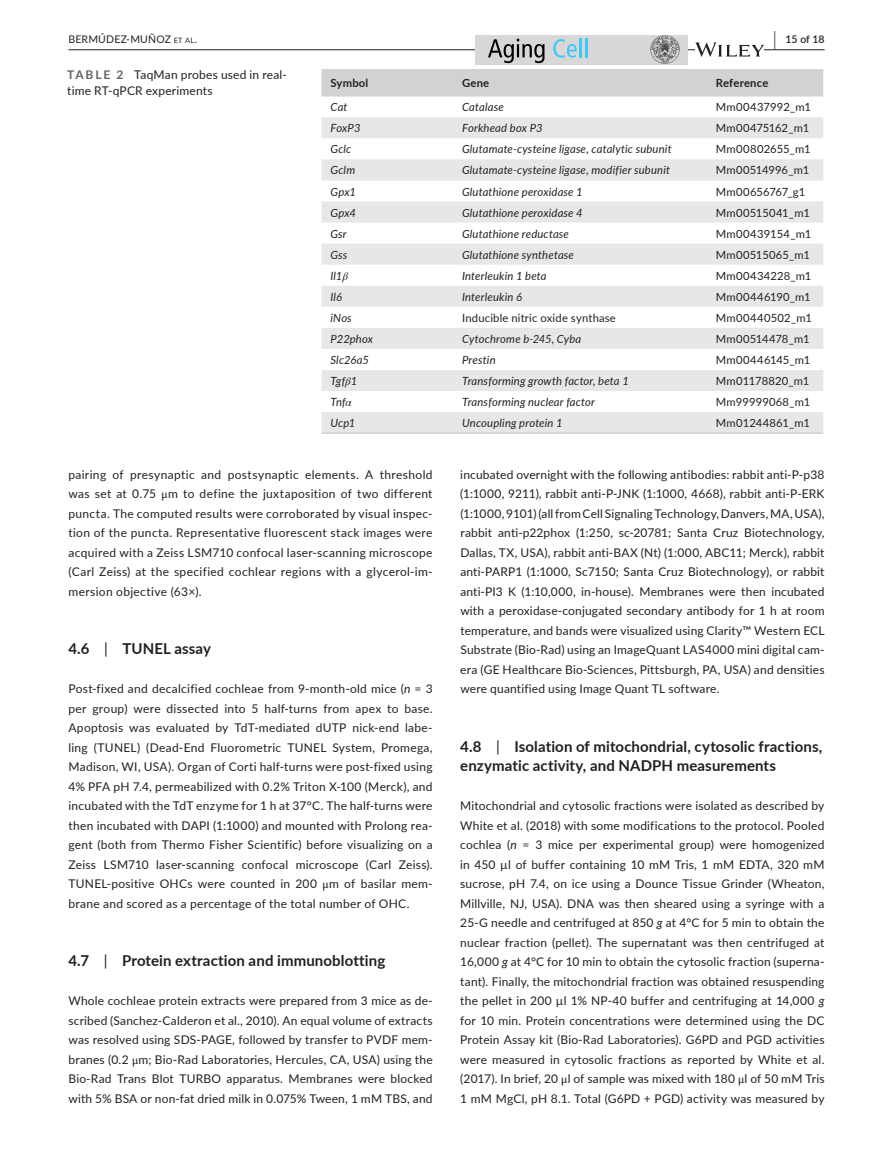
<style>
.page{position:relative;width:893px;height:1174px;background:#fff}
.page>*{position:absolute;margin:0;border:0;box-sizing:border-box;transform-origin:0 0}
.t1{font:700 15px/19.5px "Lato";letter-spacing:.005em;color:#231f20}
.t2{font:12px/19.5px "Lato";letter-spacing:.015em;color:#231f20;text-align:justify}
.t3{font:italic 11.25px "Lato";letter-spacing:.015em;color:#231f20}
.t4{font:11.25px "Lato";letter-spacing:.015em;color:#231f20}
.t5{font:700 11.25px "Lato";letter-spacing:.02em;color:#231f20}
.t6{font:11.25px "Lato";letter-spacing:-.01em;color:#231f20}
.t7{font:10.5px "Lato";letter-spacing:.02em;color:#231f20}
.t8{font:600 10.5px "Lato";color:#231f20}
.s1{font-size:7.35px}
.s2{font-size:19.5px}
.s3{font-weight:700;color:#636366}
.s4{font-family:"STIX"}
.s5{font-weight:400}
.s6{font-style:italic}
</style>
<div class="page">
<hr style="left:68px;top:49px;width:756px;height:1px;background:#231f20">
<div style="left:475px;top:35px;width:213px;height:29px;background:#d7d7d7"></div>
<svg style="left:488px;top:39px;width:57px;height:24px"></svg>
<svg style="left:553px;top:38px;width:34px;height:20px"></svg>
<img style="left:651px;top:35px;width:28px;height:29px">
<svg style="left:695px;top:42px;width:69px;height:15px"></svg>
<div style="left:321px;top:69px;width:502px;height:28px;background:#d1d2d4"></div>
<svg style="left:321px;top:117px;width:502px;height:315px;fill:#e6e7e9"></svg>
<hr style="left:321px;top:432px;width:132px;height:2px;background:#d1d2d4">
<hr style="left:453px;top:432px;width:254px;height:2px;background:#d1d2d4">
<hr style="left:707px;top:432px;width:116px;height:2px;background:#d1d2d4">
<p class="t7" style="left:68px;top:31px;width:130px">BERMÚDEZ-MUÑOZ <span class="s1">et al</span>.</p>
<p class="t8" style="left:774px;top:31px;width:52px"><span class="s2">|</span> 15 of 18</p>
<p class="t2" style="left:67px;top:66px;width:221px;line-height:16.5px"><span class="s3">TABLE 2</span> TaqMan probes used in real&shy;time RT-qPCR experiments</p>
<p class="t5" style="left:330px;top:75px;width:39px">Symbol</p>
<p class="t5" style="left:462px;top:75px;width:29px">Gene</p>
<p class="t5" style="left:716px;top:75px;width:54px">Reference</p>
<p class="t3" style="left:330px;top:99px;width:19px">Cat</p>
<p class="t3" style="left:462px;top:99px;width:43px">Catalase</p>
<p class="t4" style="left:716px;top:99px;width:97px">Mm00437992_m1</p>
<p class="t3" style="left:330px;top:120px;width:32px">FoxP3</p>
<p class="t3" style="left:462px;top:120px;width:82px">Forkhead box P3</p>
<p class="t6" style="left:716px;top:120px;width:95px">Mm00475162_m1</p>
<p class="t3" style="left:330px;top:141px;width:22px">Gclc</p>
<p class="t3" style="left:462px;top:141px;width:211px">Glutamate-cysteine ligase, catalytic subunit</p>
<p class="t4" style="left:716px;top:141px;width:96px">Mm00802655_m1</p>
<p class="t3" style="left:330px;top:162px;width:26px">Gclm</p>
<p class="t3" style="left:462px;top:162px;width:210px">Glutamate-cysteine ligase, modifier subunit</p>
<p class="t4" style="left:716px;top:162px;width:95px">Mm00514996_m1</p>
<p class="t3" style="left:330px;top:183px;width:27px">Gpx1</p>
<p class="t3" style="left:462px;top:183px;width:122px">Glutathione peroxidase 1</p>
<p class="t4" style="left:716px;top:183px;width:91px">Mm00656767_g1</p>
<p class="t3" style="left:330px;top:204px;width:27px">Gpx4</p>
<p class="t3" style="left:462px;top:204px;width:122px">Glutathione peroxidase 4</p>
<p class="t4" style="left:716px;top:204px;width:95px">Mm00515041_m1</p>
<p class="t3" style="left:330px;top:225px;width:18px">Gsr</p>
<p class="t3" style="left:462px;top:225px;width:108px">Glutathione reductase</p>
<p class="t4" style="left:716px;top:225px;width:97px">Mm00439154_m1</p>
<p class="t3" style="left:330px;top:246px;width:18px">Gss</p>
<p class="t3" style="left:462px;top:246px;width:113px">Glutathione synthetase</p>
<p class="t4" style="left:716px;top:246px;width:96px">Mm00515065_m1</p>
<p class="t3" style="left:330px;top:268px;width:19px">Il1<span class="s4">β</span></p>
<p class="t3" style="left:462px;top:268px;width:86px">Interleukin 1 beta</p>
<p class="t4" style="left:716px;top:268px;width:97px">Mm00434228_m1</p>
<p class="t3" style="left:330px;top:289px;width:13px">Il6</p>
<p class="t3" style="left:462px;top:289px;width:62px">Interleukin 6</p>
<p class="t4" style="left:716px;top:289px;width:96px">Mm00446190_m1</p>
<p class="t3" style="left:330px;top:310px;width:23px">iNos</p>
<p class="t4" style="left:462px;top:310px;width:155px">Inducible nitric oxide synthase</p>
<p class="t4" style="left:716px;top:310px;width:98px">Mm00440502_m1</p>
<p class="t3" style="left:330px;top:331px;width:44px">P22phox</p>
<p class="t3" style="left:462px;top:331px;width:121px">Cytochrome b-245, Cyba</p>
<p class="t4" style="left:716px;top:331px;width:95px">Mm00514478_m1</p>
<p class="t3" style="left:330px;top:352px;width:40px">Slc26a5</p>
<p class="t3" style="left:462px;top:352px;width:35px">Prestin</p>
<p class="t4" style="left:716px;top:352px;width:96px">Mm00446145_m1</p>
<p class="t3" style="left:330px;top:373px;width:29px">Tgf<span class="s4">β</span>1</p>
<p class="t3" style="left:462px;top:373px;width:168px">Transforming growth factor, beta 1</p>
<p class="t4" style="left:716px;top:373px;width:95px">Mm01178820_m1</p>
<p class="t3" style="left:330px;top:394px;width:23px">Tnf<span class="s4">α</span></p>
<p class="t3" style="left:462px;top:394px;width:134px">Transforming nuclear factor</p>
<p class="t4" style="left:716px;top:394px;width:96px">Mm99999068_m1</p>
<p class="t3" style="left:330px;top:415px;width:26px">Ucp1</p>
<p class="t3" style="left:462px;top:415px;width:102px">Uncoupling protein 1</p>
<p class="t4" style="left:716px;top:415px;width:96px">Mm01244861_m1</p>
<p class="t2" style="left:68px;top:464px;width:366px">pairing of presynaptic and postsynaptic elements. A threshold was set at 0.75 <span class="s4">μ</span>m to define the juxtaposition of two different puncta. The computed results were corroborated by visual inspec&shy;tion of the puncta. Representative fluorescent stack images were acquired with a Zeiss LSM710 confocal laser-scanning microscope (Carl Zeiss) at the specified cochlear regions with a glycerol-im&shy;mersion objective (63×).</p>
<p class="t1" style="left:68px;top:638px;width:144px">4.6 <span class="s5">|</span> TUNEL assay</p>
<p class="t2" style="left:68px;top:678px;width:366px">Post-fixed and decalcified cochleae from 9-month-old mice (<span class="s6">n</span> = 3 per group) were dissected into 5 half-turns from apex to base.<br>Apoptosis was evaluated by TdT-mediated dUTP nick-end labe&shy;ling (TUNEL) (Dead-End Fluorometric TUNEL System, Promega, Madison, WI, USA). Organ of Corti half-turns were post-fixed using 4% PFA pH 7.4, permeabilized with 0.2% Triton X-100 (Merck), and incubated with the TdT enzyme for 1 h at 37°C. The half-turns were then incubated with DAPI (1:1000) and mounted with Prolong rea&shy;gent (both from Thermo Fisher Scientific) before visualizing on a Zeiss LSM710 laser-scanning confocal microscope (Carl Zeiss).<br>TUNEL-positive OHCs were counted in 200 <span class="s4">μ</span>m of basilar mem&shy;brane and scored as a percentage of the total number of OHC.</p>
<p class="t1" style="left:68px;top:950px;width:318px">4.7 <span class="s5">|</span> Protein extraction and immunoblotting</p>
<p class="t2" style="left:68px;top:990px;width:366px">Whole cochleae protein extracts were prepared from 3 mice as de&shy;scribed (Sanchez-Calderon et al., 2010). An equal volume of extracts was resolved using SDS-PAGE, followed by transfer to PVDF mem&shy;branes (0.2 <span class="s4">μ</span>m; Bio-Rad Laboratories, Hercules, CA, USA) using the Bio-Rad Trans Blot TURBO apparatus. Membranes were blocked with 5% BSA or non-fat dried milk in 0.075% Tween, 1 mM TBS, and</p>
<p class="t2" style="left:460px;top:464px;width:366px">incubated overnight with the following antibodies: rabbit anti-P-p38 (1:1000, 9211), rabbit anti-P-JNK (1:1000, 4668), rabbit anti-P-ERK (1:1000,9101) (allfrom Cell SignalingTechnology,Danvers,MA,USA), rabbit anti-p22phox (1:250, sc-20781; Santa Cruz Biotechnology, Dallas, TX, USA), rabbit anti-BAX (Nt) (1:000, ABC11; Merck), rabbit anti-PARP1 (1:1000, Sc7150; Santa Cruz Biotechnology), or rabbit anti-PI3 K (1:10,000, in-house). Membranes were then incubated with a peroxidase-conjugated secondary antibody for 1 h at room temperature, and bands were visualized using Clarity™ Western ECL Substrate (Bio-Rad) using an ImageQuant LAS4000 mini digital cam&shy;era (GE Healthcare Bio-Sciences, Pittsburgh, PA, USA) and densities were quantified using Image Quant TL software.</p>
<p class="t1" style="left:460px;top:736px;width:363px">4.8 <span class="s5">|</span> Isolation of mitochondrial, cytosolic fractions, enzymatic activity, and NADPH measurements</p>
<p class="t2" style="left:460px;top:795px;width:366px">Mitochondrial and cytosolic fractions were isolated as described by White et al. (2018) with some modifications to the protocol. Pooled cochlea (<span class="s6">n</span> = 3 mice per experimental group) were homogenized in 450 µl of buffer containing 10 mM Tris, 1 mM EDTA, 320 mM sucrose, pH 7.4, on ice using a Dounce Tissue Grinder (Wheaton, Millville, NJ, USA). DNA was then sheared using a syringe with a 25-G needle and centrifuged at 850 <span class="s6">g</span> at 4°C for 5 min to obtain the nuclear fraction (pellet). The supernatant was then centrifuged at 16,000 <span class="s6">g</span> at 4°C for 10 min to obtain the cytosolic fraction (superna&shy;tant). Finally, the mitochondrial fraction was obtained resuspending the pellet in 200 µl 1% NP-40 buffer and centrifuging at 14,000 <span class="s6">g </span>for 10 min. Protein concentrations were determined using the DC Protein Assay kit (Bio-Rad Laboratories). G6PD and PGD activities were measured in cytosolic fractions as reported by White et al. (2017). In brief, 20 <span class="s4">μ</span>l of sample was mixed with 180 <span class="s4">μ</span>l of 50 mM Tris 1 mM MgCl, pH 8.1. Total (G6PD + PGD) activity was measured by</p>
</div>
